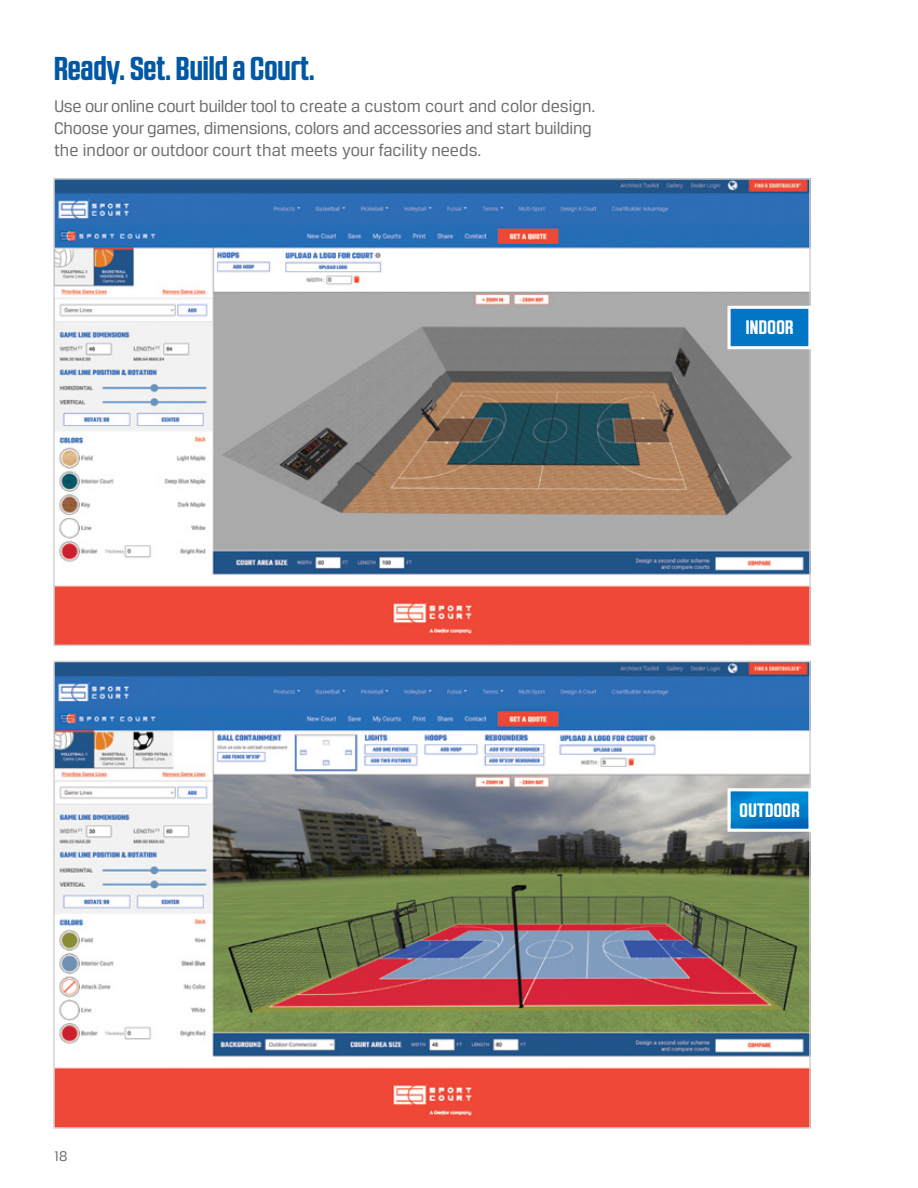
<style>
.page{position:relative;width:918px;height:1188px;background:#fff}
.page>*{position:absolute;margin:0;border:0;box-sizing:border-box;transform-origin:0 0}
.t1{font:700 33px "RB No 2.1 a";color:#0058a4}
.t2{font:700 19.5px "RB No 2.1 a";letter-spacing:.02em;color:#fff}
.t3{font:18px/21.6px "Breuer Text";letter-spacing:-.015em;color:#6d6e71}
.t4{font:15px "Breuer Text";color:#6d6e71}
</style>
<div class="page">
<img style="left:56px;top:664px;width:752px;height:462px">
<div style="left:53px;top:661px;width:758px;height:468px;border:2px solid #d1d3d4"></div>
<img style="left:56px;top:181px;width:752px;height:462px">
<div style="left:53px;top:178px;width:758px;height:468px;border:2px solid #d1d3d4"></div>
<div style="left:728px;top:306px;width:84px;height:43px;background:#0076c4;border:3px solid #fff"></div>
<svg style="left:728px;top:788px;width:83px;height:44px"></svg>
<h1 class="t1" style="left:54px;top:49px;width:262px">Ready. Set. Build a Court.</h1>
<p class="t3" style="left:54px;top:96px;width:543px">Use our online court builder tool to create a custom court and color design.<br>Choose your games, dimensions, colors and accessories and start building the indoor or outdoor court that meets your facility needs.</p>
<p class="t2" style="left:746px;top:316px;width:49px">INDOOR</p>
<p class="t4" style="left:54px;top:1148px;width:15px">18</p>
<p class="t2" style="left:740px;top:799px;width:61px">OUTDOOR</p>
</div>
